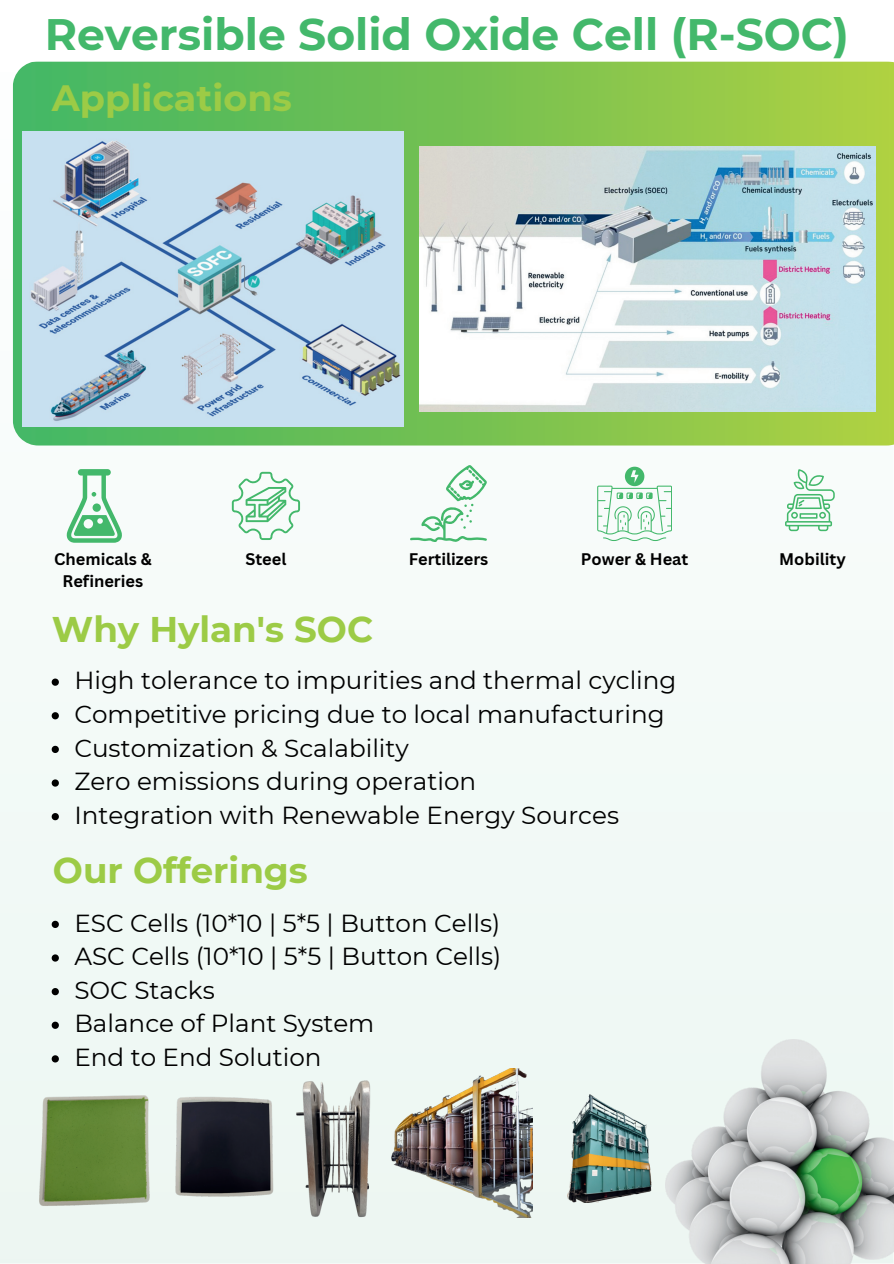
<style>
.page{position:relative;width:894px;height:1264px;background:#fff}
.page>*{position:absolute;margin:0;border:0;box-sizing:border-box;transform-origin:0 0}
.t1{font:700 43.95px "Montserrat";color:#43b86b}
.t2{font:700 36.6px "Montserrat";color:#9ccb46}
.t3{font:700 35.7px "Montserrat";color:#9ccb46}
.t4{font:24.6px/33.6px "Montserrat";color:#000}
.t5{font:700 16.35px/21.8px "Canva Sans";color:#000;text-align:center}
</style>
<div class="page">
<div style="left:0;top:61px;width:893px;height:1202px;background:#f2faf7"></div>
<img style="left:13px;top:62px;width:880px;height:383px">
<img style="left:419px;top:146px;width:456px;height:265px">
<img style="left:664px;top:1039px;width:229px;height:224px">
<img style="left:34px;top:1088px;width:120px;height:124px">
<img style="left:168px;top:1087px;width:108px;height:120px">
<img style="left:276px;top:1068px;width:123px;height:165px">
<svg style="left:67px;top:469px;width:55px;height:73px"></svg>
<svg style="left:232px;top:472px;width:68px;height:68px"></svg>
<svg style="left:410px;top:465px;width:76px;height:76px"></svg>
<svg style="left:597px;top:466px;width:74px;height:75px"></svg>
<img style="left:23px;top:131px;width:380px;height:296px">
<svg style="left:52px;top:920px;width:7px;height:8px"></svg>
<svg style="left:52px;top:954px;width:7px;height:7px"></svg>
<svg style="left:52px;top:988px;width:7px;height:7px"></svg>
<svg style="left:52px;top:1021px;width:7px;height:7px"></svg>
<svg style="left:52px;top:1055px;width:7px;height:7px"></svg>
<img style="left:383px;top:1068px;width:149px;height:149px">
<img style="left:552px;top:1091px;width:111px;height:111px">
<svg style="left:784px;top:469px;width:50px;height:62px"></svg>
<svg style="left:52px;top:678px;width:7px;height:7px"></svg>
<svg style="left:52px;top:712px;width:7px;height:7px"></svg>
<svg style="left:52px;top:745px;width:7px;height:8px"></svg>
<svg style="left:52px;top:779px;width:7px;height:7px"></svg>
<svg style="left:52px;top:813px;width:7px;height:7px"></svg>
<h1 class="t1" style="left:45px;top:3px;width:805px">Reversible Solid Oxide Cell (R-SOC)</h1>
<h2 class="t2" style="left:52px;top:72px;width:242px">Applications</h2>
<p class="t5" style="left:54px;top:548px;width:99px">Chemicals &amp;<br>Refineries</p>
<p class="t5" style="left:245px;top:548px;width:43px">Steel</p>
<p class="t5" style="left:408px;top:548px;width:81px">Fertilizers</p>
<p class="t5" style="left:580px;top:548px;width:109px">Power &amp; Heat</p>
<p class="t5" style="left:779px;top:548px;width:68px">Mobility</p>
<h3 class="t3" style="left:52px;top:603px;width:323px">Why Hylan's SOC</h3>
<p class="t4" style="left:74px;top:663px;width:603px">High tolerance to impurities and thermal cycling Competitive pricing due to local manufacturing Customization &amp; Scalability<br>Zero emissions during operation<br>Integration with Renewable Energy Sources</p>
<h3 class="t3" style="left:53px;top:844px;width:256px">Our Offerings</h3>
<p class="t4" style="left:74px;top:905px;width:428px">ESC Cells (10*10 | 5*5 | Button Cells)<br>ASC Cells (10*10 | 5*5 | Button Cells)<br>SOC Stacks<br>Balance of Plant System<br>End to End Solution</p>
</div>
